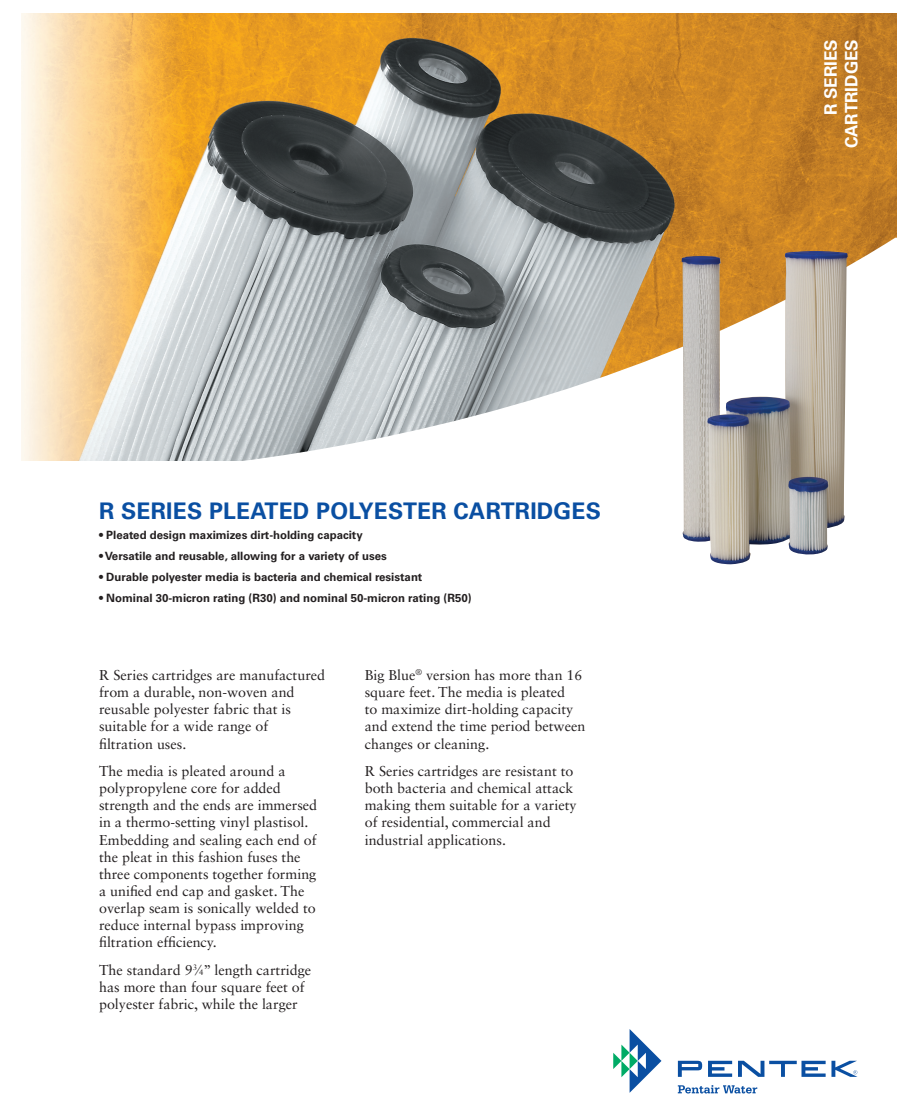
<style>
.page{position:relative;width:918px;height:1107px;background:#fff}
.page>*{position:absolute;margin:0;border:0;box-sizing:border-box;transform-origin:0 0}
.Headlines{font:700 22.8px "Univers LT Std";letter-spacing:.01em;color:#0a4fa2}
.Tab{font:700 17.1px/20.5px "Univers LT Std";color:#fff;text-align:right}
.Text__Front{font:14.25px/17.1px "Sabon LT Std";color:#231f20}
.Bullets__Front{font:700 11.4px "Univers LT Std";color:#231f20}
.s1{font-size:7.8px}
</style>
<div class="page">
<svg style="left:613px;top:1029px;width:48px;height:64px"></svg>
<svg style="left:678px;top:1061px;width:24px;height:16px"></svg>
<svg style="left:708px;top:1061px;width:24px;height:16px"></svg>
<svg style="left:678px;top:1085px;width:79px;height:8px"></svg>
<svg style="left:738px;top:1061px;width:119px;height:16px"></svg>
<img style="left:22px;top:13px;width:874px;height:448px">
<img style="left:682px;top:251px;width:166px;height:313px">
<p class="Headlines" style="left:99px;top:497px;width:37px">R SERIES</p>
<p class="Headlines" style="left:209px;top:497px;width:43px">PLEATED</p>
<p class="Headlines" style="left:316px;top:497px;width:73px">POLYESTER</p>
<p class="Headlines" style="left:453px;top:497px;width:16px">CARTRIDGES</p>
<p class="Bullets__Front" style="left:99px;top:529px;width:265px">• Pleated design maximizes dirt-holding capacity</p>
<p class="Bullets__Front" style="left:99px;top:550px;width:289px">• Versatile and reusable, allowing for a variety of uses</p>
<p class="Bullets__Front" style="left:99px;top:570px;width:325px">• Durable polyester media is bacteria and chemical resistant</p>
<p class="Bullets__Front" style="left:99px;top:591px;width:374px">• Nominal 30-micron rating (R30) and nominal 50-micron rating (R50)</p>
<p class="Text__Front" style="left:99px;top:666px;width:228px">R Series cartridges are manufactured from a durable, non-woven and reusable polyester fabric that is suitable for a wide range of filtration uses.</p>
<p class="Text__Front" style="left:99px;top:762px;width:220px">The media is pleated around a polypropylene core for added strength and the ends are immersed in a thermo-setting vinyl plastisol.<br>Embedding and sealing each end of the pleat in this fashion fuses the three components together forming a unified end cap and gasket. The overlap seam is sonically welded to reduce internal bypass improving filtration efficiency.</p>
<p class="Text__Front" style="left:99px;top:961px;width:214px">The standard 9<sup>3</sup>⁄<span class="s1">4</span>” length cartridge has more than four square feet of polyester fabric, while the larger</p>
<p class="Text__Front" style="left:365px;top:666px;width:222px">Big Blue<sup>®</sup> version has more than 16 square feet. The media is pleated<br>to maximize dirt-holding capacity and extend the time period between changes or cleaning.</p>
<p class="Text__Front" style="left:365px;top:762px;width:213px">R Series cartridges are resistant to both bacteria and chemical attack making them suitable for a variety of residential, commercial and industrial applications.</p>
<p class="Tab" style="left:821px;top:148px;width:111px;rotate:-90deg">r series cartridges</p>
</div>
